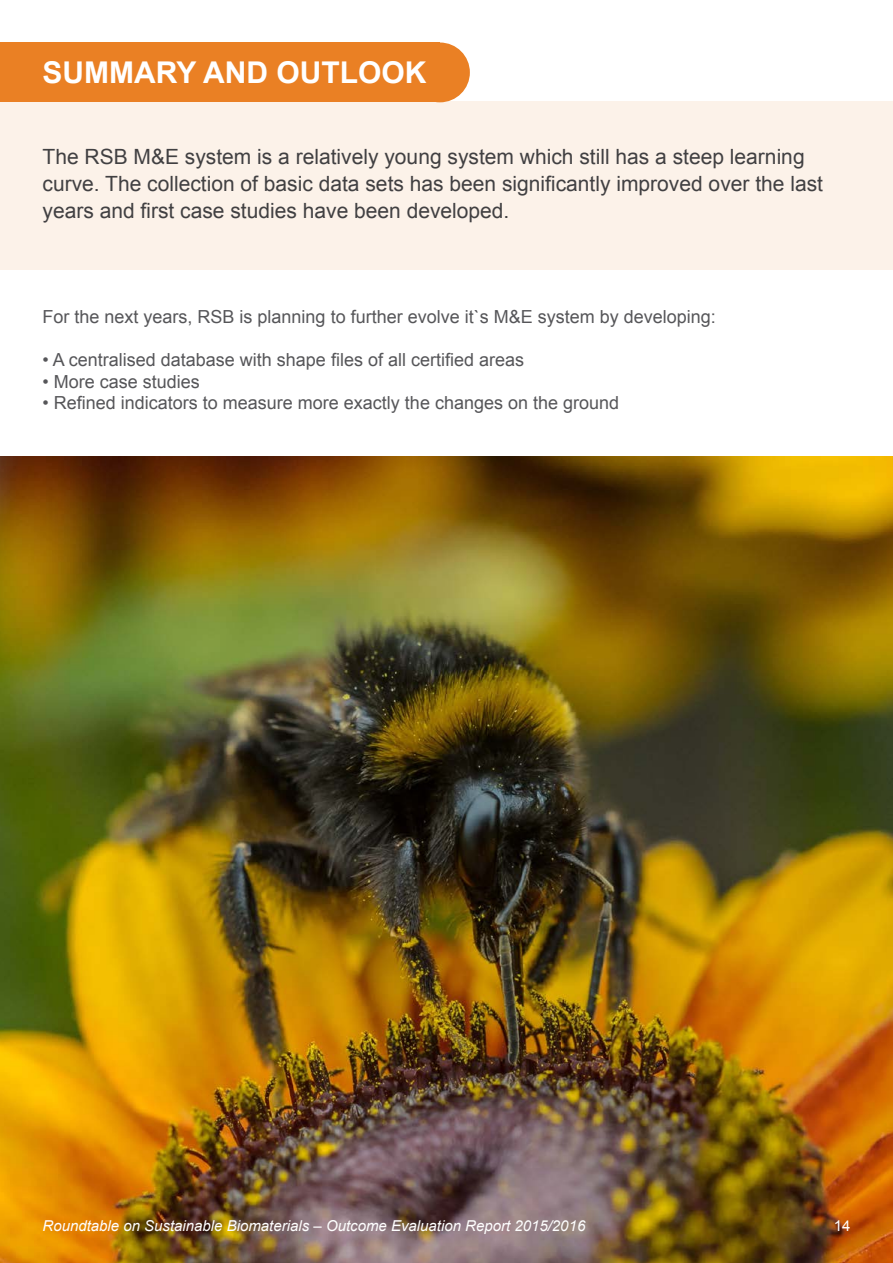
<style>
.page{position:relative;width:893px;height:1263px;background:#fff}
.page>*{position:absolute;margin:0;border:0;box-sizing:border-box;transform-origin:0 0}
.t1{font:700 30px "Arial";color:#fff}
.t2{font:21px/27px "Arial";color:#414042}
.t3{font:18px "Arial";color:#565659}
.t4{font:italic 15px "Arial";color:#fff}
.t5{font:15px "Arial";color:#fff}
</style>
<div class="page">
<img style="left:0;top:456px;width:893px;height:807px">
<div style="left:0;top:102px;width:893px;height:168px;background:#fcf2e9"></div>
<div style="left:0;top:43px;width:440px;height:59px;background:#ea8024"></div>
<div style="left:410px;top:43px;width:60px;height:59px;background:#ea8024;border-radius:50%"></div>
<h1 class="t1" style="left:43px;top:52px;width:385px">SUMMARY AND OUTLOOK</h1>
<p class="t2" style="left:43px;top:143px;width:782px">The RSB M&amp;E system is a relatively young system which still has a steep learning curve. The collection of basic data sets has been significantly improved over the last years and first case studies have been developed.</p>
<p class="t3" style="left:43px;top:305px;width:675px">For the next years, RSB is planning to further evolve Ms`i t &amp;E system by developing:</p>
<p class="t3" style="left:43px;top:348px;width:483px">A• centralised database with shape files of all certified areas</p>
<p class="t3" style="left:43px;top:369px;width:159px">• More case studies</p>
<p class="t3" style="left:43px;top:391px;width:578px">• Refined indicators to measure more exactly the changes on the ground</p>
<p class="t4" style="left:43px;top:1216px;width:544px">Roundtable on Sustainable Biomaterials – Outcome Evaluation Report 2015/2016</p>
<p class="t5" style="left:834px;top:1216px;width:18px">14</p>
</div>
